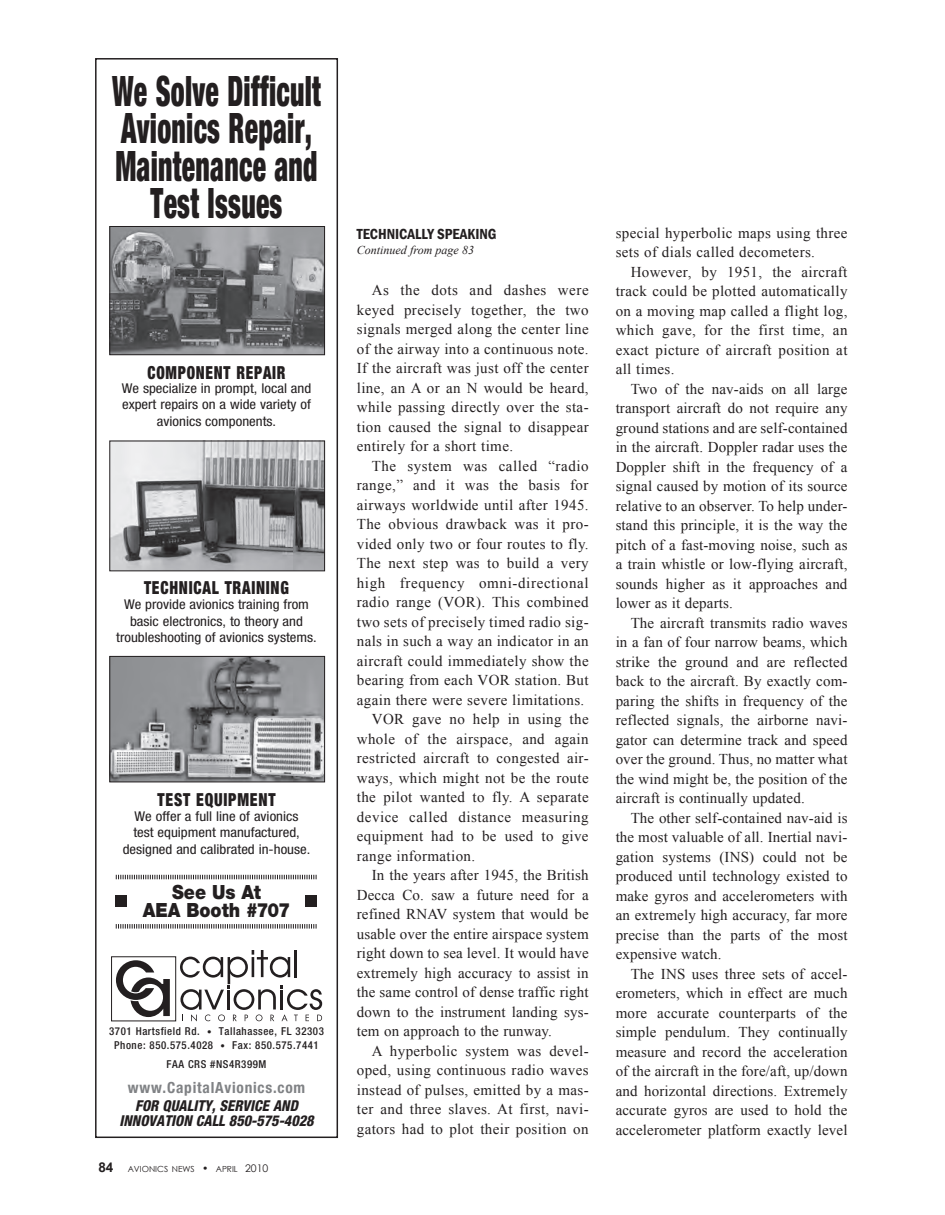
<style>
.page{position:relative;width:945px;height:1215px;background:#fff}
.page>*{position:absolute;margin:0;border:0;box-sizing:border-box;transform-origin:0 0}
.t1{font:900 condensed 42px/37.5px "Helvetica Neue";letter-spacing:.01em;color:#231f20;text-align:center;scale:.66 1}
.t2{font:900 19.5px/18.1px "Helvetica Neue";color:#231f20;text-align:center;scale:.9 1}
.t3{font:900 condensed 18px "Helvetica Neue";letter-spacing:.05em;color:#231f20;scale:.85 1}
.t4{font:900 condensed 18px "Helvetica Neue";letter-spacing:.05em;color:#231f20;scale:.84 1}
.t5{font:900 condensed 18px "Helvetica Neue";letter-spacing:.05em;color:#231f20;scale:.86 1}
.t6{font:700 condensed 15.45px "Helvetica Neue";letter-spacing:.05em;color:#808285}
.t7{font:15px/19.5px "Times New Roman";letter-spacing:.025em;color:#231f20;text-align:justify}
.t8{font:italic 800 condensed 15px/15px "Helvetica Neue";color:#231f20;text-align:center;scale:.95 1}
.t9{font:600 condensed 15px "Franklin Gothic";color:#231f20}
.t10{font:condensed 13.5px/16.5px "Helvetica Neue";color:#231f20;text-align:center;scale:1.1 1}
.t11{font:italic 12px "Times New Roman";color:#231f20}
.t12{font:500 condensed 10.95px/13px "Helvetica Neue";letter-spacing:.05em;color:#231f20;text-align:center}
.t13{font:8.4px "Century Gothic";color:#231f20}
.s1{font-size:9px}
.s2{font-family:"Arial";font-weight:700;font-size:13.5px}
.s3{font-size:10.5px}
</style>
<div class="page">
<div style="left:95px;top:58px;width:243px;height:1080px;border:2px solid #231f20"></div>
<svg style="left:116px;top:924px;width:201px;height:5px"></svg>
<svg style="left:116px;top:875px;width:201px;height:4px"></svg>
<img style="left:111px;top:228px;width:212px;height:125px">
<div style="left:109px;top:226px;width:216px;height:129px;border:1px solid #231f20"></div>
<img style="left:111px;top:443px;width:212px;height:126px">
<div style="left:109px;top:441px;width:216px;height:130px;border:1px solid #231f20"></div>
<img style="left:111px;top:658px;width:212px;height:122px">
<div style="left:109px;top:656px;width:216px;height:126px;border:1px solid #231f20"></div>
<svg style="left:116px;top:960px;width:54px;height:57px"></svg>
<div style="left:111px;top:956px;width:65px;height:65px;border:1px solid #231f20"></div>
<svg style="left:180px;top:950px;width:142px;height:71px"></svg>
<div style="left:115px;top:895px;width:12px;height:12px;background:#231f20"></div>
<div style="left:305px;top:895px;width:12px;height:12px;background:#231f20"></div>
<h1 class="t1" style="left:112px;top:71px;width:318px">We Solve Difficult<br>Avionics Repair,<br>Maintenance and<br>Test Issues</h1>
<p class="t4" style="left:148px;top:361px;width:166px">COMPONENT REPAIR</p>
<p class="t10" style="left:122px;top:380px;width:174px">We specialize in prompt, local and expert repairs on a wide variety of avionics components.</p>
<p class="t3" style="left:144px;top:577px;width:172px">TECHNICAL TRAINING</p>
<p class="t10" style="left:116px;top:596px;width:184px">We provide avionics training from basic electronics, to theory and troubleshooting of avionics systems.</p>
<p class="t5" style="left:158px;top:789px;width:139px">TEST EQUIPMENT</p>
<p class="t10" style="left:123px;top:808px;width:172px">We offer a full line of avionics<br>test equipment manufactured, designed and calibrated in-house.</p>
<h2 class="t2" style="left:143px;top:883px;width:166px">See Us At<br>AEA Booth #707</h2>
<p class="t12" style="left:109px;top:1025px;width:216px">3701 Hartsfield Rd. <span class="s1">•</span> Tallahassee, FL 32303<br>Phone: 850.575.4028 <span class="s1">•</span> Fax: 850.575.7441</p>
<p class="t12" style="left:167px;top:1058px;width:101px">FAA CRS #NS4R399M</p>
<p class="t6" style="left:128px;top:1078px;width:179px">www.CapitalAvionics.com</p>
<p class="t8" style="left:119px;top:1098px;width:206px">FOR QUALITY, SERVICE AND<br>INNOVATION CALL 850-575-4028</p>
<p class="t13" style="left:98px;top:1163px;width:171px"><span class="s2">84</span> AVIONICS NEWS <span class="s3">•</span> APRIL <span class="s3">2010</span></p>
<p class="t9" style="left:357px;top:224px;width:141px">TECHNICALLY SPEAKING</p>
<p class="t11" style="left:357px;top:241px;width:119px">Continued from page 83</p>
<p class="t7" style="left:357px;top:280px;width:233px;text-indent:15px">As the dots and dashes were keyed precisely together, the two signals merged along the center line of the airway into a continuous note.<br>If the aircraft was just off the center line, an A or an N would be heard, while passing directly over the sta&shy;tion caused the signal to disappear entirely for a short time.</p>
<p class="t7" style="left:372px;top:456px;width:218px">The system was called “radio</p>
<p class="t7" style="left:357px;top:475px;width:233px">range,” and it was the basis for</p>
<p class="t7" style="left:357px;top:495px;width:233px">airways worldwide until after 1945.</p>
<p class="t7" style="left:357px;top:514px;width:233px">The obvious drawback was it pro-</p>
<p class="t7" style="left:357px;top:534px;width:233px">vided only two or four routes to fly.</p>
<p class="t7" style="left:357px;top:553px;width:233px">The next step was to build a very</p>
<p class="t7" style="left:357px;top:573px;width:233px">high frequency omni-directional</p>
<p class="t7" style="left:357px;top:592px;width:233px">radio range (VOR). This combined</p>
<p class="t7" style="left:357px;top:612px;width:233px">two sets of precisely timed radio sig-</p>
<p class="t7" style="left:357px;top:631px;width:233px">nals in such a way an indicator in an</p>
<p class="t7" style="left:357px;top:651px;width:233px">aircraft could immediately show the</p>
<p class="t7" style="left:357px;top:670px;width:233px">bearing from each VOR station. But</p>
<p class="t7" style="left:357px;top:690px;width:229px">again there were severe limitations.</p>
<p class="t7" style="left:372px;top:709px;width:218px">VOR gave no help in using the</p>
<p class="t7" style="left:357px;top:729px;width:233px">whole of the airspace, and again</p>
<p class="t7" style="left:357px;top:748px;width:233px">restricted aircraft to congested air-</p>
<p class="t7" style="left:357px;top:768px;width:233px">ways, which might not be the route</p>
<p class="t7" style="left:357px;top:787px;width:233px">the pilot wanted to fly. A separate</p>
<p class="t7" style="left:357px;top:807px;width:233px">device called distance measuring</p>
<p class="t7" style="left:357px;top:826px;width:233px">equipment had to be used to give</p>
<p class="t7" style="left:357px;top:846px;width:120px">range information.</p>
<p class="t7" style="left:372px;top:865px;width:218px">In the years after 1945, the British</p>
<p class="t7" style="left:357px;top:885px;width:233px">Decca Co. saw a future need for a</p>
<p class="t7" style="left:357px;top:904px;width:233px">refined RNAV system that would be</p>
<p class="t7" style="left:357px;top:924px;width:233px">usable over the entire airspace system</p>
<p class="t7" style="left:357px;top:943px;width:233px">right down to sea level. It would have</p>
<p class="t7" style="left:357px;top:963px;width:233px">extremely high accuracy to assist in</p>
<p class="t7" style="left:357px;top:982px;width:233px">the same control of dense traffic right</p>
<p class="t7" style="left:357px;top:1002px;width:233px">down to the instrument landing sys-</p>
<p class="t7" style="left:357px;top:1021px;width:197px">tem on approach to the runway.</p>
<p class="t7" style="left:372px;top:1041px;width:218px">A hyperbolic system was devel-</p>
<p class="t7" style="left:357px;top:1060px;width:233px">oped, using continuous radio waves</p>
<p class="t7" style="left:357px;top:1080px;width:233px">instead of pulses, emitted by a mas-</p>
<p class="t7" style="left:357px;top:1099px;width:233px">ter and three slaves. At first, navi-</p>
<p class="t7" style="left:357px;top:1119px;width:233px">gators had to plot their position on</p>
<p class="t7" style="left:616px;top:223px;width:233px">special hyperbolic maps using three sets of dials called decometers.</p>
<p class="t7" style="left:616px;top:262px;width:233px;text-indent:15px">However, by 1951, the aircraft track could be plotted automatically on a moving map called a flight log, which gave, for the first time, an exact picture of aircraft position at all times.</p>
<p class="t7" style="left:616px;top:379px;width:233px;text-indent:15px">Two of the nav-aids on all large transport aircraft do not require any ground stations and are self-contained in the aircraft. Doppler radar uses the Doppler shift in the frequency of a signal caused by motion of its source relative to an observer. To help under&shy;stand this principle, it is the way the pitch of a fast-moving noise, such as a train whistle or low-flying aircraft, sounds higher as it approaches and lower as it departs.</p>
<p class="t7" style="left:616px;top:613px;width:233px;text-indent:15px">The aircraft transmits radio waves in a fan of four narrow beams, which strike the ground and are reflected back to the aircraft. By exactly com&shy;paring the shifts in frequency of the reflected signals, the airborne navi&shy;gator can determine track and speed over the ground. Thus, no matter what the wind might be, the position of the aircraft is continually updated.</p>
<p class="t7" style="left:616px;top:808px;width:233px;text-indent:15px">The other self-contained nav-aid is the most valuable of all. Inertial navi&shy;gation systems (INS) could not be produced until technology existed to make gyros and accelerometers with an extremely high accuracy, far more precise than the parts of the most expensive watch.</p>
<p class="t7" style="left:616px;top:964px;width:233px;text-indent:15px">The INS uses three sets of accel&shy;erometers, which in effect are much more accurate counterparts of the simple pendulum. They continually measure and record the acceleration of the aircraft in the fore/aft, up/down and horizontal directions. Extremely accurate gyros are used to hold the accelerometer platform exactly level</p>
</div>
